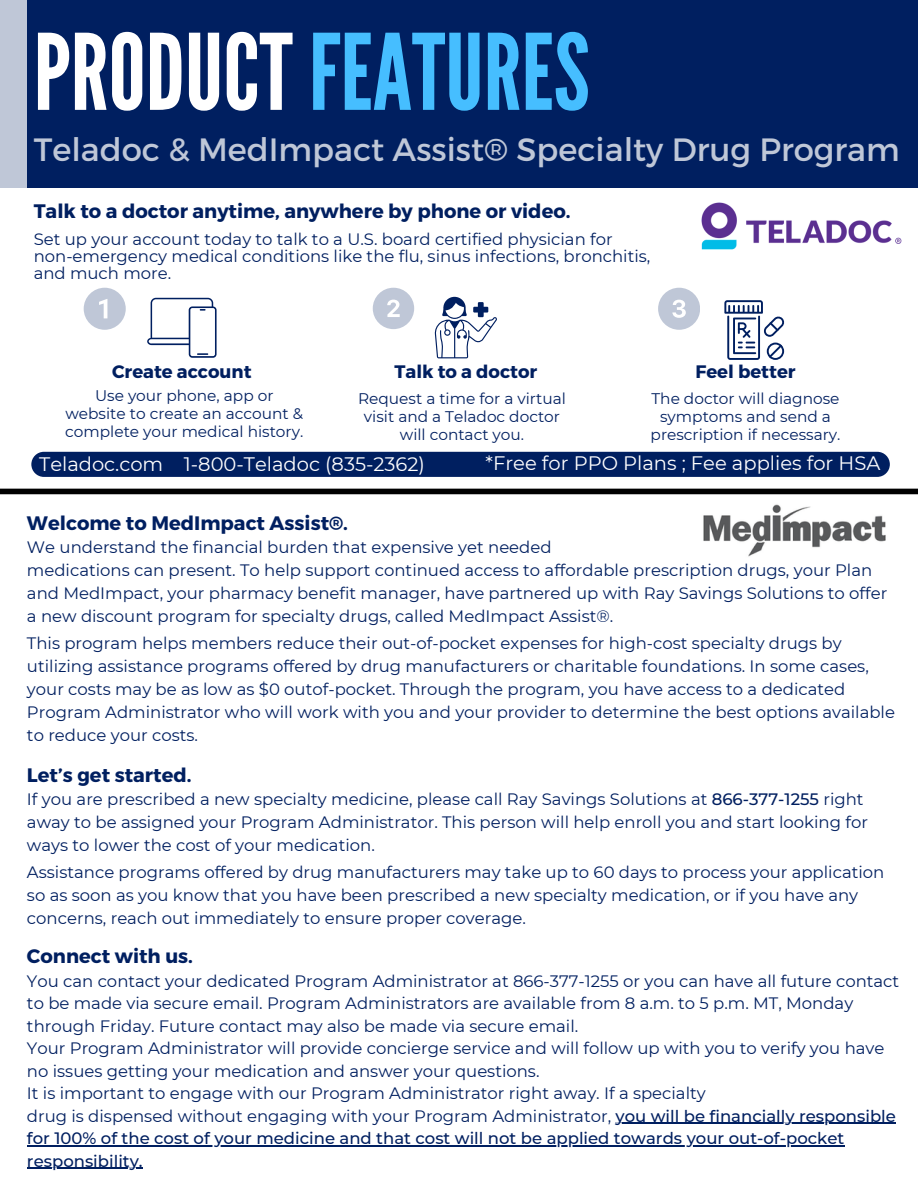
<style>
.page{position:relative;width:918px;height:1188px;background:#fff}
.page>*{position:absolute;margin:0;border:0;box-sizing:border-box;transform-origin:0 0}
.t1{font:105px "League Gothic";color:#46beff}
.t2{font:32.25px "Montserrat";color:#bfc7d7}
.t3{font:700 19.5px "Montserrat";color:#001f60}
.t4{font:19.5px "Montserrat";color:#fff}
.t5{font:700 18px "Montserrat";color:#001f60}
.t6{font:16.5px/23px "Montserrat";color:#001f60}
.t7{font:500 16.5px "Montserrat";color:#001f60}
.t8{font:15.3px/17.9px "Montserrat";color:#001f60;text-align:center}
.s1{color:#fff}
.s2{font-weight:500}
</style>
<div class="page">
<div style="left:0;top:0;width:918px;height:188px;background:#001f60"></div>
<div style="left:0;top:0;width:27px;height:188px;background:#bfc7d7"></div>
<img style="left:701px;top:202px;width:201px;height:42px">
<img style="left:701px;top:239px;width:40px;height:11px">
<svg style="left:84px;top:288px;width:41px;height:41px"></svg>
<svg style="left:147px;top:298px;width:70px;height:59px"></svg>
<svg style="left:373px;top:288px;width:41px;height:41px"></svg>
<svg style="left:435px;top:297px;width:62px;height:61px"></svg>
<svg style="left:658px;top:288px;width:42px;height:41px"></svg>
<svg style="left:724px;top:300px;width:61px;height:60px"></svg>
<div style="left:31px;top:452px;width:859px;height:25px;background:#001f60;border-radius:13px"></div>
<div style="left:0;top:489px;width:918px;height:5px;background:#000"></div>
<hr style="left:616px;top:1123px;width:280px;height:1px;background:#001f60">
<hr style="left:27px;top:1145px;width:817px;height:2px;background:#001f60">
<hr style="left:27px;top:1168px;width:116px;height:1px;background:#001f60">
<img style="left:703px;top:504px;width:183px;height:53px">
<h1 class="t1" style="left:34px;top:12px;width:558px"><span class="s1">PRODUCT</span>FEATURES</h1>
<h2 class="t2" style="left:34px;top:128px;width:868px">Teladoc &amp; MedImpact Assist® Specialty Drug Program</h2>
<h3 class="t3" style="left:34px;top:198px;width:538px">Talk to a doctor anytime, anywhere by phone or video.</h3>
<p class="t6" style="left:34px;top:231px;width:618px;line-height:16.8px">Set up your account today to talk to a U.S. board certified physician for non-emergency medical conditions like the flu, sinus infections, bronchitis, and much more.</p>
<p class="t5" style="left:112px;top:359px;width:141px">Create account</p>
<p class="t8" style="left:65px;top:387px;width:240px">Use your phone, app or website to create an account &amp; complete your medical history.</p>
<p class="t5" style="left:394px;top:359px;width:144px">Talk to a doctor</p>
<h3 class="t8" style="left:358px;top:390px;width:209px">Request a time for a virtual visit and a Teladoc doctor will contact you.</h3>
<p class="t5" style="left:695px;top:359px;width:102px">Feel better</p>
<p class="t8" style="left:651px;top:390px;width:191px">The doctor will diagnose symptoms and send a prescription if necessary.</p>
<p class="t4" style="left:39px;top:452px;width:387px">Teladoc.com 1-800-Teladoc (835-2362)</p>
<h3 class="t4" style="left:486px;top:451px;width:396px">*Free for PPO Plans ; Fee applies for HSA</h3>
<p class="t3" style="left:27px;top:510px;width:323px">Welcome to MedImpact Assist®.</p>
<p class="t6" style="left:27px;top:536px;width:526px">We understand the financial burden that expensive yet needed</p>
<p class="t6" style="left:27px;top:559px;width:862px">medications can present. To help support continued access to affordable prescription drugs, your Plan and MedImpact, your pharmacy benefit manager, have partnered up with Ray Savings Solutions to offer a new discount program for specialty drugs, called MedImpact Assist®.</p>
<h3 class="t6" style="left:27px;top:632px;width:843px">This program helps members reduce their out-of-pocket expenses for high-cost specialty drugs by utilizing assistance programs offered by drug manufacturers or charitable foundations. In some cases, your costs may be as low as $0 outof-pocket. Through the program, you have access to a dedicated</h3>
<p class="t6" style="left:27px;top:701px;width:870px">Program Administrator who will work with you and your provider to determine the best options available to reduce your costs.</p>
<h4 class="t3" style="left:27px;top:762px;width:166px">Let’s get started.</h4>
<h4 class="t6" style="left:27px;top:787px;width:842px">If you are prescribed a new specialty medicine, please call Ray Savings Solutions at <span class="s2">866-377-1255</span> right away to be assigned your Program Administrator. This person will help enroll you and start looking for ways to lower the cost of your medication.</h4>
<p class="t6" style="left:27px;top:860px;width:859px">Assistance programs offered by drug manufacturers may take up to 60 days to process your application so as soon as you know that you have been prescribed a new specialty medication, or if you have any concerns, reach out immediately to ensure proper coverage.</p>
<p class="t3" style="left:27px;top:944px;width:168px">Connect with us.</p>
<p class="t6" style="left:27px;top:970px;width:874px;line-height:22.5px">You can contact your dedicated Program Administrator at 866-377-1255 or you can have all future contact to be made via secure email. Program Administrators are available from 8 a.m. to 5 p.m. MT, Monday through Friday. Future contact may also be made via secure email.</p>
<p class="t6" style="left:27px;top:1037px;width:859px;line-height:22.5px">Your Program Administrator will provide concierge service and will follow up with you to verify you have no issues getting your medication and answer your questions.</p>
<p class="t6" style="left:27px;top:1082px;width:680px">It is important to engage with our Program Administrator right away. If a specialty</p>
<p class="t6" style="left:27px;top:1104px;width:870px">drug is dispensed without engaging with your Program Administrator, <span class="s2">you will be financially responsible</span></p>
<p class="t7" style="left:27px;top:1128px;width:819px">for 100% of the cost of your medicine and that cost will not be applied towards your out-of-pocket</p>
<p class="t7" style="left:27px;top:1151px;width:117px">responsibility.</p>
</div>
